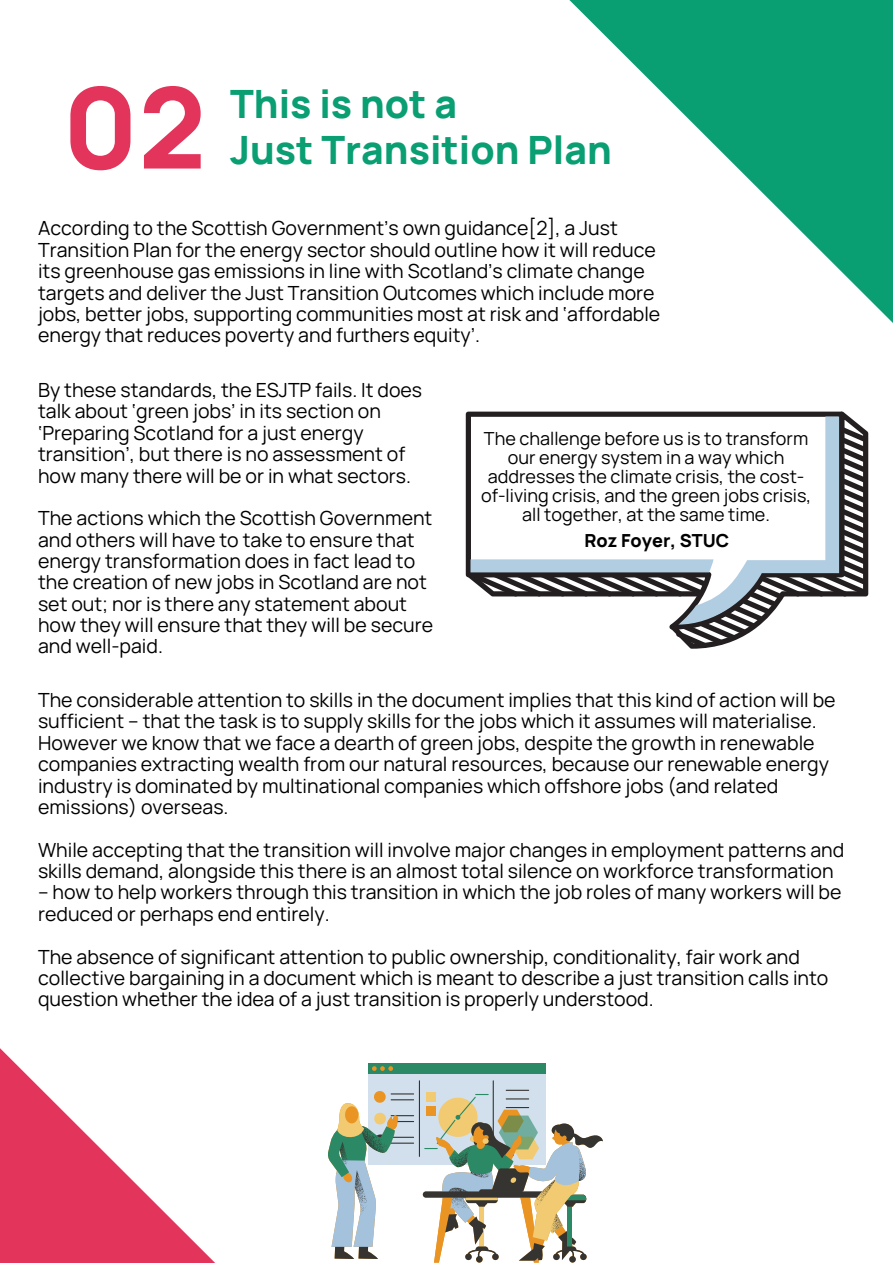
<style>
.page{position:relative;width:893px;height:1264px;background:#fff}
.page>*{position:absolute;margin:0;border:0;box-sizing:border-box;transform-origin:0 0}
.t1{font:800 112.35px "Manrope";color:#e3345b}
.t2{font:800 39px "Manrope";color:#0a9e73}
.t3{font:19.5px/21.3px "Manrope";color:#000}
.t4{font:18px/19px "Manrope";color:#000;text-align:center}
.t5{font:800 18px "Manrope";color:#000}
</style>
<div class="page">
<svg style="left:569px;top:0;width:323px;height:322px"></svg>
<svg style="left:0;top:1048px;width:546px;height:214px"></svg>
<svg style="left:465px;top:411px;width:378px;height:165px;background:#494647"></svg>
<svg style="left:466px;top:416px;width:401px;height:232px"></svg>
<div style="left:368px;top:1074px;width:177px;height:91px;background:#d2e0ed"></div>
<div style="left:368px;top:1063px;width:177px;height:11px;background:#2b8965"></div>
<svg style="left:372px;top:1066px;width:21px;height:4px"></svg>
<hr style="left:419px;top:1080px;width:1px;height:76px;background:#353431">
<hr style="left:492px;top:1080px;width:2px;height:76px;background:#353431">
<svg style="left:423px;top:1089px;width:180px;height:173px"></svg>
<svg style="left:327px;top:1090px;width:87px;height:168px"></svg>
<h1 class="t1" style="left:63px;top:49px;width:145px">02</h1>
<h2 class="t2" style="left:230px;top:76px;width:228px">This is not a</h2>
<h2 class="t2" style="left:230px;top:122px;width:383px">Just Transition Plan</h2>
<p class="t3" style="left:38px;top:217px;width:623px">According to the Scottish Government’s own guidance[2], a Just Transition Plan for the energy sector should outline how it will reduce its greenhouse gas emissions in line with Scotland’s climate change targets and deliver the Just Transition Outcomes which include more jobs, better jobs, supporting communities most at risk and ‘affordable energy that reduces poverty and furthers equity’.</p>
<p class="t3" style="left:38px;top:379px;width:385px">By these standards, the ESJTP fails. It does talk about ‘green jobs’ in its section on ‘Preparing Scotland for a just energy transition’, but there is no assessment of how many there will be or in what sectors.</p>
<p class="t3" style="left:38px;top:507px;width:396px">The actions which the Scottish Government and others will have to take to ensure that energy transformation does in fact lead to the creation of new jobs in Scotland are not set out; nor is there any statement about how they will ensure that they will be secure and well-paid.</p>
<p class="t4" style="left:481px;top:428px;width:331px">The challenge before us is to transform our energy system in a way which addresses the climate crisis, the cost&shy;of-living crisis, and the green jobs crisis, all together, at the same time.</p>
<p class="t5" style="left:584px;top:527px;width:146px">Roz Foyer, STUC</p>
<p class="t3" style="left:38px;top:689px;width:799px">The considerable attention to skills in the document implies that this kind of action will be sufficient – that the task is to supply skills for the jobs which it assumes will materialise.<br>However we know that we face a dearth of green jobs, despite the growth in renewable companies extracting wealth from our natural resources, because our renewable energy industry is dominated by multinational companies which offshore jobs (and related emissions) overseas.</p>
<p class="t3" style="left:38px;top:838px;width:807px">While accepting that the transition will involve major changes in employment patterns and skills demand, alongside this there is an almost total silence on workforce transformation</p>
<p class="t3" style="left:38px;top:881px;width:804px">– how to help workers through this transition in which the job roles of many workers will be reduced or perhaps end entirely.</p>
<p class="t3" style="left:38px;top:945px;width:791px">The absence of significant attention to public ownership, conditionality, fair work and collective bargaining in a document which is meant to describe a just transition calls into question whether the idea of a just transition is properly understood.</p>
</div>
